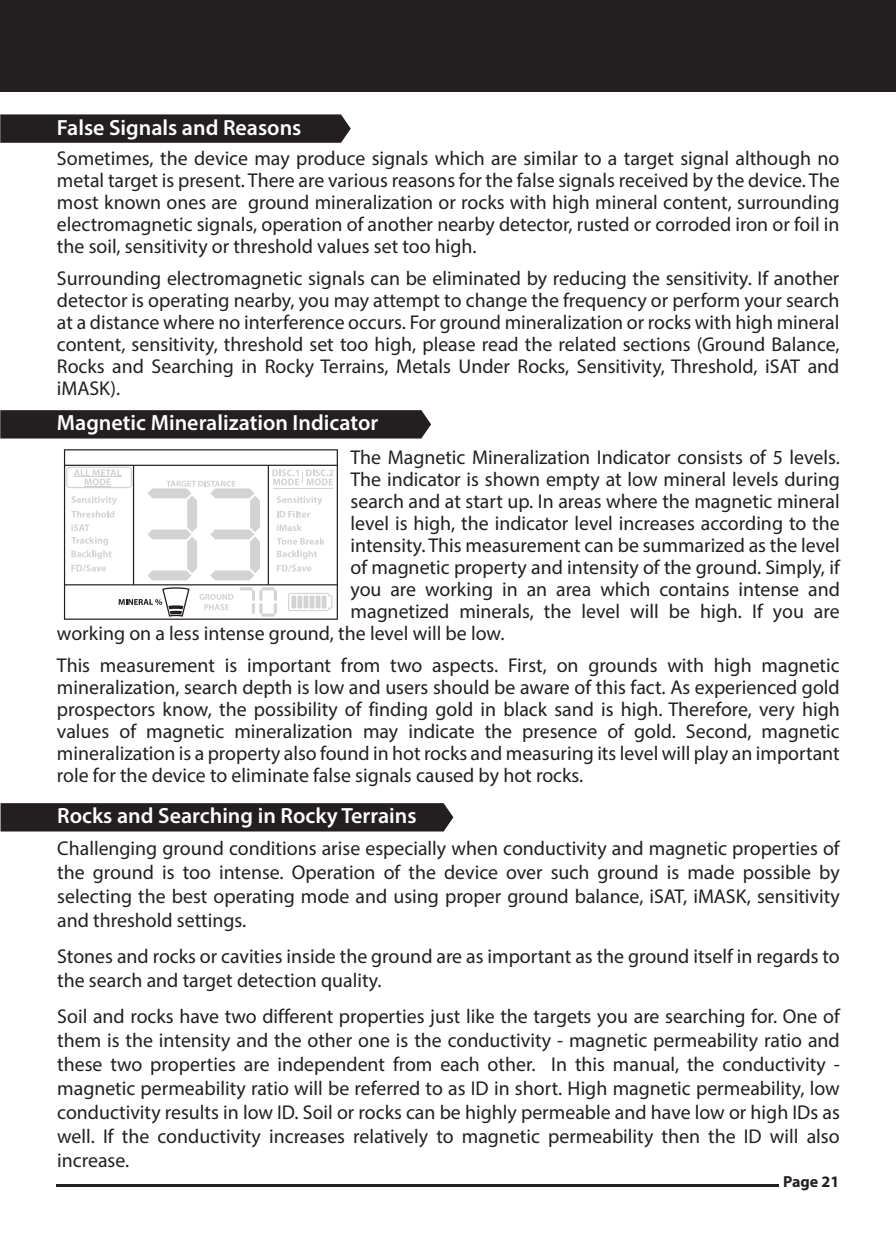
<style>
.page{position:relative;width:896px;height:1248px;background:#fff}
.page>*{position:absolute;margin:0;border:0;box-sizing:border-box;transform-origin:0 0}
.t1{font:600 22px "Myriad Pro";color:#fff}
.t2{font:20px/22px "Myriad Pro";color:#231f20;text-align:justify}
.t3{font:700 16px "Myriad Pro";color:#231f20}
</style>
<div class="page">
<div style="left:1px;top:803px;width:452px;height:28px;background:#231f20"></div>
<div style="left:0;top:410px;width:431px;height:28px;background:#231f20"></div>
<svg style="left:0;top:114px;width:351px;height:29px;background:#2b2728"></svg>
<div style="left:0;top:0;width:896px;height:92px;background:#231f20"></div>
<svg style="left:64px;top:449px;width:274px;height:170px"></svg>
<hr style="left:57px;top:1184px;width:722px;height:3px;background:#231f20">
<p class="t1" style="left:57px;top:113px;width:246px">False Signals and Reasons</p>
<p class="t2" style="left:57px;top:147px;width:784px">Sometimes, the device may produce signals which are similar to a target signal although no metal target is present. There are various reasons for the false signals received by the device. The most known ones are ground mineralization or rocks with high mineral content, surrounding electromagnetic signals, operation of another nearby detector, rusted or corroded iron or foil in the soil, sensitivity or threshold values set too high.</p>
<p class="t2" style="left:57px;top:267px;width:784px">Surrounding electromagnetic signals can be eliminated by reducing the sensitivity. If another detector is operating nearby, you may attempt to change the frequency or perform your search at a distance where no interference occurs. For ground mineralization or rocks with high mineral content, sensitivity, threshold set too high, please read the related sections (Ground Balance, Rocks and Searching in Rocky Terrains, Metals Under Rocks, Sensitivity, Threshold, iSAT and iMASK).</p>
<p class="t1" style="left:57px;top:409px;width:323px">Magnetic Mineralization Indicator</p>
<p class="t2" style="left:350px;top:445px;width:491px">The Magnetic Mineralization Indicator consists of 5 levels.</p>
<p class="t2" style="left:350px;top:467px;width:491px">The indicator is shown empty at low mineral levels during</p>
<p class="t2" style="left:350px;top:489px;width:491px">search and at start up. In areas where the magnetic mineral</p>
<p class="t2" style="left:350px;top:511px;width:491px">level is high, the indicator level increases according to the</p>
<p class="t2" style="left:350px;top:533px;width:491px">intensity. This measurement can be summarized as the level</p>
<p class="t2" style="left:350px;top:555px;width:491px">of magnetic property and intensity of the ground. Simply, if</p>
<p class="t2" style="left:350px;top:577px;width:491px">you are working in an area which contains intense and</p>
<p class="t2" style="left:350px;top:599px;width:491px">magnetized minerals, the level will be high. If you are</p>
<p class="t2" style="left:57px;top:621px;width:449px">working on a less intense ground, the level will be low.</p>
<p class="t2" style="left:57px;top:653px;width:784px">This measurement is important from two aspects. First, on grounds with high magnetic mineralization, search depth is low and users should be aware of this fact. As experienced gold prospectors know, the possibility of finding gold in black sand is high. Therefore, very high values of magnetic mineralization may indicate the presence of gold. Second, magnetic mineralization is a property also found in hot rocks and measuring its level will play an important role for the device to eliminate false signals caused by hot rocks.</p>
<p class="t1" style="left:57px;top:801px;width:361px">Rocks and Searching in Rocky Terrains</p>
<p class="t2" style="left:57px;top:836px;width:784px;line-height:24px">Challenging ground conditions arise especially when conductivity and magnetic properties of the ground is too intense. Operation of the device over such ground is made possible by selecting the best operating mode and using proper ground balance, iSAT, iMASK, sensitivity and threshold settings.</p>
<p class="t2" style="left:57px;top:944px;width:784px;line-height:24px">Stones and rocks or cavities inside the ground are as important as the ground itself in regards to the search and target detection quality.</p>
<p class="t2" style="left:57px;top:1004px;width:784px;line-height:24px">Soil and rocks have two different properties just like the targets you are searching for. One of them is the intensity and the other one is the conductivity - magnetic permeability ratio and these two properties are independent from each other. In this manual, the conductivity - magnetic permeability ratio will be referred to as ID in short. High magnetic permeability, low conductivity results in low ID. Soil or rocks can be highly permeable and have low or high IDs as well. If the conductivity increases relatively to magnetic permeability then the ID will also increase.</p>
<p class="t3" style="left:783px;top:1171px;width:58px">Page 21</p>
</div>
